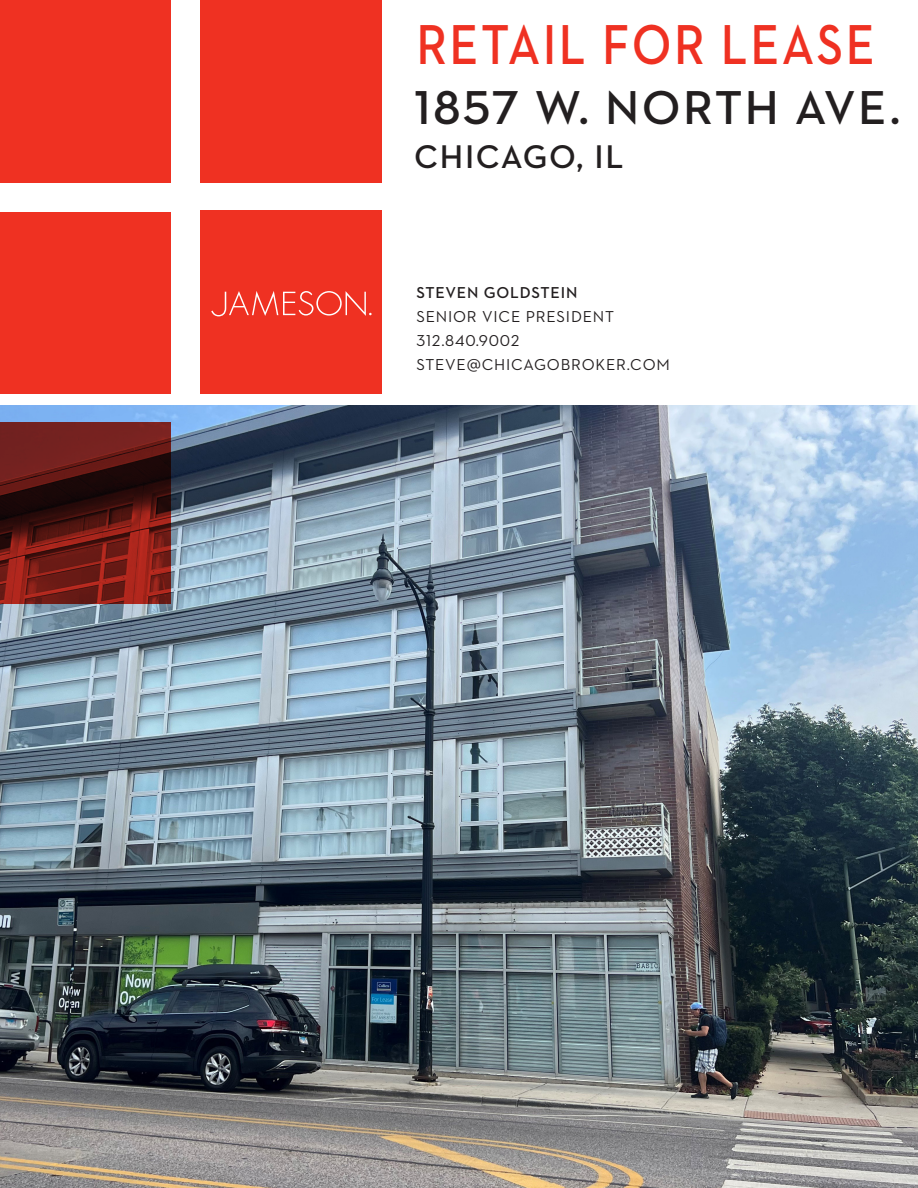
<style>
.page{position:relative;width:918px;height:1188px;background:#fff}
.page>*{position:absolute;margin:0;border:0;box-sizing:border-box;transform-origin:0 0}
.t1{font:600 57.3px "Neutraface 2 Text";letter-spacing:.05em;color:#ef3122;scale:.87 1}
.t2{font:600 48.45px "Neutraface 2 Text";letter-spacing:.05em;color:#231f20}
.t3{font:600 33.45px "Neutraface 2 Text";letter-spacing:.05em;color:#231f20}
.t4{font:16.05px "Neutraface 2 Text";letter-spacing:.05em;color:#231f20}
.t5{font:600 16.05px "Neutraface 2 Text";letter-spacing:.05em;color:#231f20}
</style>
<div class="page">
<img style="left:0;top:405px;width:918px;height:783px">
<div style="left:201px;top:210px;width:181px;height:184px;background:#ef3122"></div>
<svg style="left:211px;top:291px;width:161px;height:25px"></svg>
<svg style="left:0;top:422px;width:171px;height:182px;background:#631915"></svg>
<div style="left:0;top:212px;width:171px;height:182px;background:#ef3122"></div>
<div style="left:201px;top:0;width:181px;height:183px;background:#ef3122"></div>
<div style="left:0;top:0;width:171px;height:182px;background:#ef3122"></div>
<p class="t1" style="left:416px;top:8px;width:528px">RETAIL FOR LEASE</p>
<p class="t2" style="left:414px;top:77px;width:488px">1857 W. NORTH AVE.</p>
<p class="t3" style="left:414px;top:135px;width:211px">CHICAGO, IL</p>
<p class="t5" style="left:416px;top:282px;width:163px">STEVEN GOLDSTEIN</p>
<p class="t4" style="left:416px;top:307px;width:199px">SENIOR VICE PRESIDENT</p>
<p class="t4" style="left:416px;top:331px;width:104px">312.840.9002</p>
<p class="t4" style="left:416px;top:355px;width:255px">STEVE@CHICAGOBROKER.COM</p>
</div>
